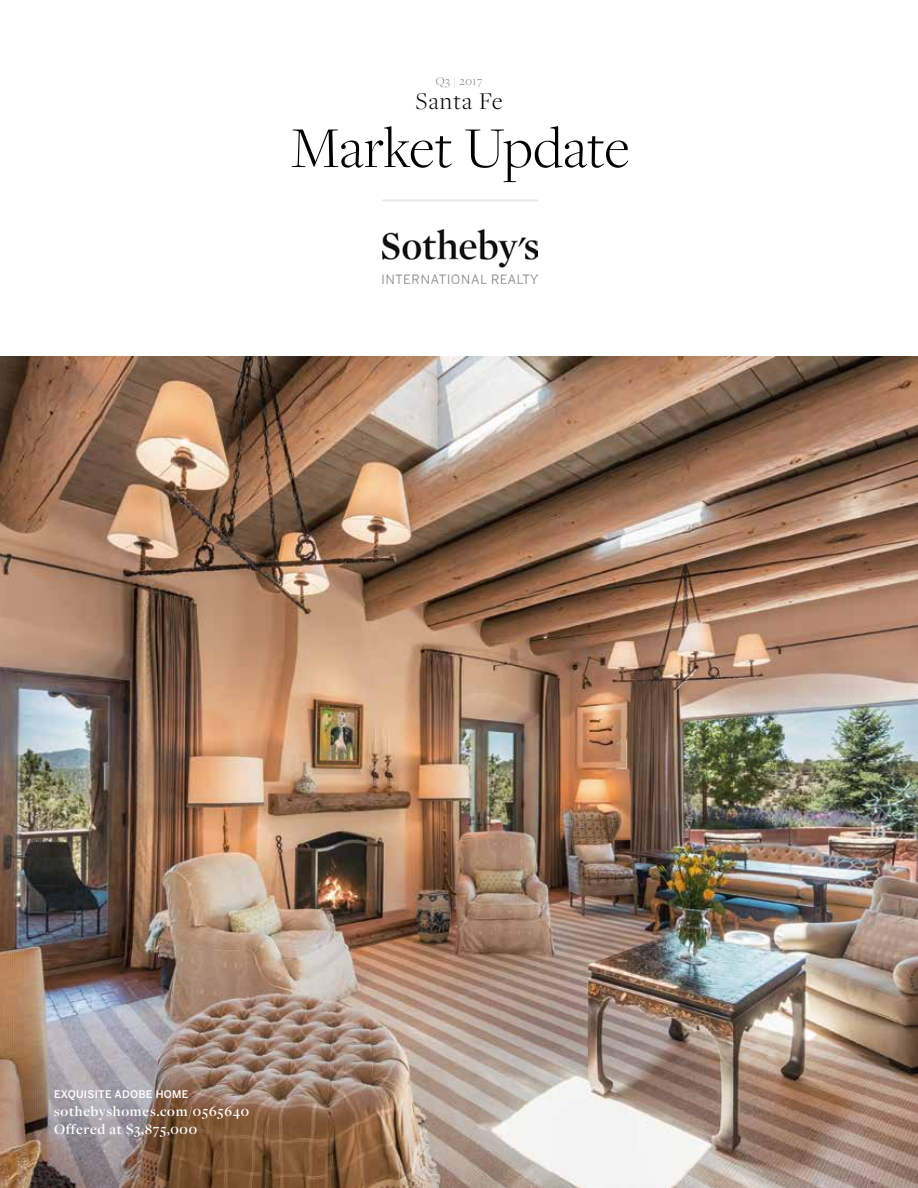
<style>
.page{position:relative;width:918px;height:1188px;background:#fff}
.page>*{position:absolute;margin:0;border:0;box-sizing:border-box;transform-origin:0 0}
.t1{font:300 60px "Freight Disp Pro";color:#000}
.t2{font:300 24.9px "Freight Disp Pro";color:#000}
.t3{font:600 15px/18px "Freight Disp Pro";letter-spacing:.05em;color:#fff}
.t4{font:300 12.45px "Freight Disp Pro";letter-spacing:.045em;color:#797a7d}
.t5{font:500 10.5px "Benton Sans";letter-spacing:.025em;color:#fff}
</style>
<div class="page">
<img style="left:382px;top:230px;width:156px;height:53px">
<hr style="left:382px;top:199px;width:156px;height:3px;background:#b4b6b8">
<img style="left:0;top:356px;width:918px;height:832px">
<p class="t4" style="left:436px;top:73px;width:48px">Q3 | 2017</p>
<h2 class="t2" style="left:416px;top:85px;width:88px">Santa Fe</h2>
<h1 class="t1" style="left:291px;top:109px;width:340px">Market Update</h1>
<p class="t5" style="left:54px;top:1088px;width:136px">EXQUISITE ADOBE HOME</p>
<p class="t3" style="left:54px;top:1102px;width:197px">sothebyshomes.com/0565640<br>Offered at $3,875,000</p>
</div>
